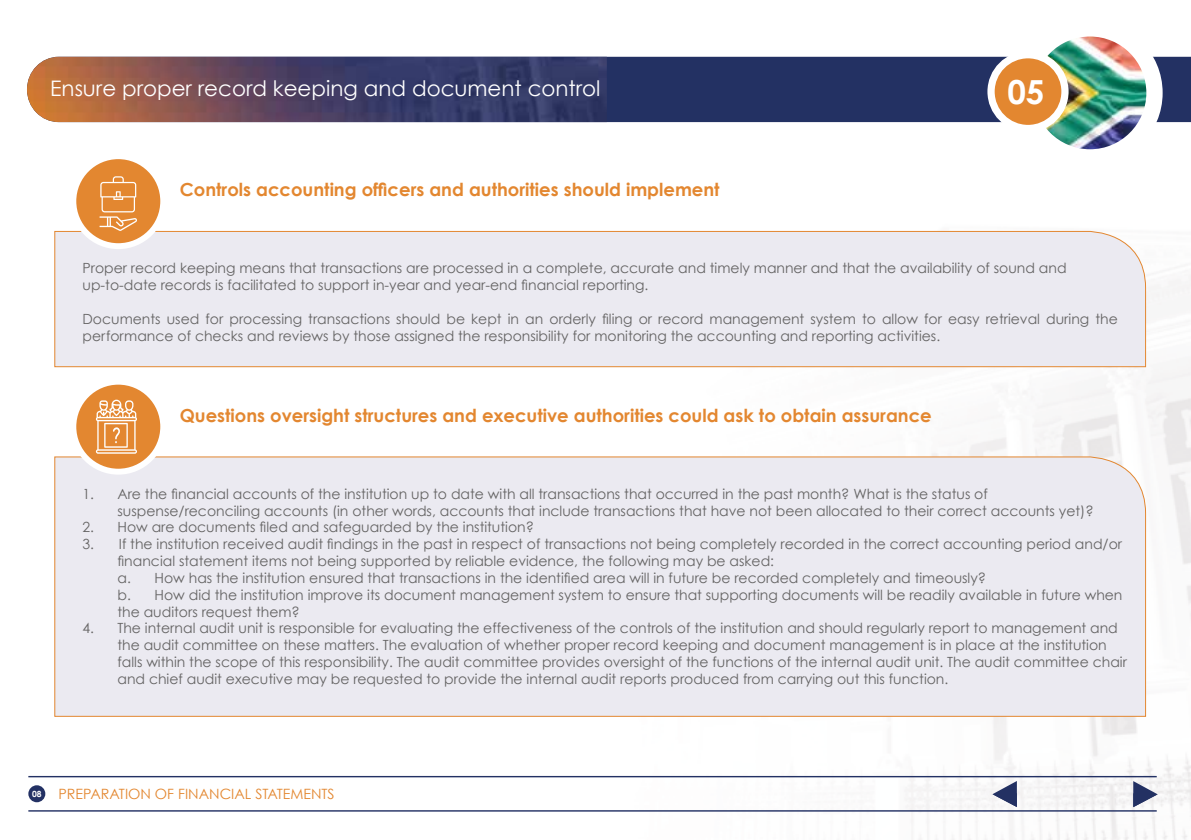
<style>
.page{position:relative;width:1191px;height:840px;background:#fff}
.page>*{position:absolute;margin:0;border:0;box-sizing:border-box;transform-origin:0 0}
.t1{font:700 33.2px "Century Gothic";color:#fff}
.t2{font:21.4px "Century Gothic";color:#fff}
.t3{font:700 18px "Century Gothic";color:#e38730}
.t4{font:14.2px "Century Gothic";color:#e38730}
.t5{font:14px/16.8px "Century Gothic";color:#646363}
</style>
<div class="page">
<img style="left:266px;top:267px;width:925px;height:572px">
<div style="left:607px;top:57px;width:584px;height:65px;background:#233163"></div>
<img style="left:27px;top:57px;width:580px;height:65px">
<img style="left:1046px;top:37px;width:108px;height:111px">
<div style="left:1017px;top:20px;width:145px;height:145px;border:16px solid #fff;border-radius:50%"></div>
<div style="left:54px;top:230px;width:1092px;height:137px;background:#ebeaf1"></div>
<div style="left:73px;top:156px;width:90px;height:90px;background:#e38730;border-radius:50%"></div>
<div style="left:70px;top:153px;width:96px;height:96px;border:6px solid #fff;border-radius:50%"></div>
<svg style="left:100px;top:176px;width:37px;height:55px"></svg>
<div style="left:54px;top:455px;width:1092px;height:262px;background:#ebeaf1"></div>
<svg style="left:73px;top:381px;width:90px;height:90px;background:#e6974b"></svg>
<div style="left:70px;top:378px;width:96px;height:96px;border:6px solid #fff;border-radius:50%"></div>
<svg style="left:96px;top:399px;width:41px;height:54px;background:#ebac71"></svg>
<hr style="left:28px;top:775px;width:1128px;height:1px;background:#233164">
<hr style="left:28px;top:809px;width:1128px;height:2px;background:#233164">
<div style="left:28px;top:784px;width:17px;height:17px;background:#233164;border-radius:50%"></div>
<div style="left:991px;top:55px;width:74px;height:73px;background:#e38730;border-radius:50%"></div>
<div style="left:987px;top:51px;width:81px;height:81px;border:7px solid #fff;border-radius:50%"></div>
<svg style="left:992px;top:780px;width:25px;height:26px"></svg>
<svg style="left:1133px;top:780px;width:24px;height:26px"></svg>
<h2 class="t2" style="left:50px;top:75px;width:552px">Ensure proper record keeping and document control</h2>
<p class="t3" style="left:180px;top:178px;width:541px">Controls accounting officers and authorities should implement</p>
<h1 class="t1" style="left:1007px;top:70px;width:39px">05</h1>
<p class="t5" style="left:83px;top:259px;width:985px">Proper record keeping means that transactions are processed in a complete, accurate and timely manner and that the availability of sound and up-to-date records is facilitated to support in-year and year-end financial reporting.</p>
<p class="t5" style="left:83px;top:310px;width:1036px">Documents used for processing transactions should be kept in an orderly filing or record management system to allow for easy retrieval during the performance of checks and reviews by those assigned the responsibility for monitoring the accounting and reporting activities.</p>
<p class="t3" style="left:180px;top:403px;width:753px">Questions oversight structures and executive authorities could ask to obtain assurance</p>
<p class="t5" style="left:117px;top:484px;width:977px;text-indent:-35px">1. Are the financial accounts of the institution up to date with all transactions that occurred in the past month? What is the status of suspense/reconciling accounts (in other words, accounts that include transactions that have not been allocated to their correct accounts yet)?</p>
<p class="t5" style="left:83px;top:518px;width:453px">2. How are documents filed and safeguarded by the institution?</p>
<p class="t5" style="left:117px;top:535px;width:1006px;text-indent:-35px">3. If the institution received audit findings in the past in respect of transactions not being completely recorded in the correct accounting period and/or financial statement items not being supported by reliable evidence, the following may be asked:<br>a. How has the institution ensured that transactions in the identified area will in future be recorded completely and timeously?<br>b. How did the institution improve its document management system to ensure that supporting documents will be readily available in future when the auditors request them?</p>
<p class="t5" style="left:117px;top:619px;width:1011px;text-indent:-35px">4. The internal audit unit is responsible for evaluating the effectiveness of the controls of the institution and should regularly report to management and the audit committee on these matters. The evaluation of whether proper record keeping and document management is in place at the institution falls within the scope of this responsibility. The audit committee provides oversight of the functions of the internal audit unit. The audit committee chair and chief audit executive may be requested to provide the internal audit reports produced from carrying out this function.</p>
<p class="t4" style="left:32px;top:784px;width:304px"><sup>08</sup> PREPARATION OF FINANCIAL STATEMENTS</p>
</div>
